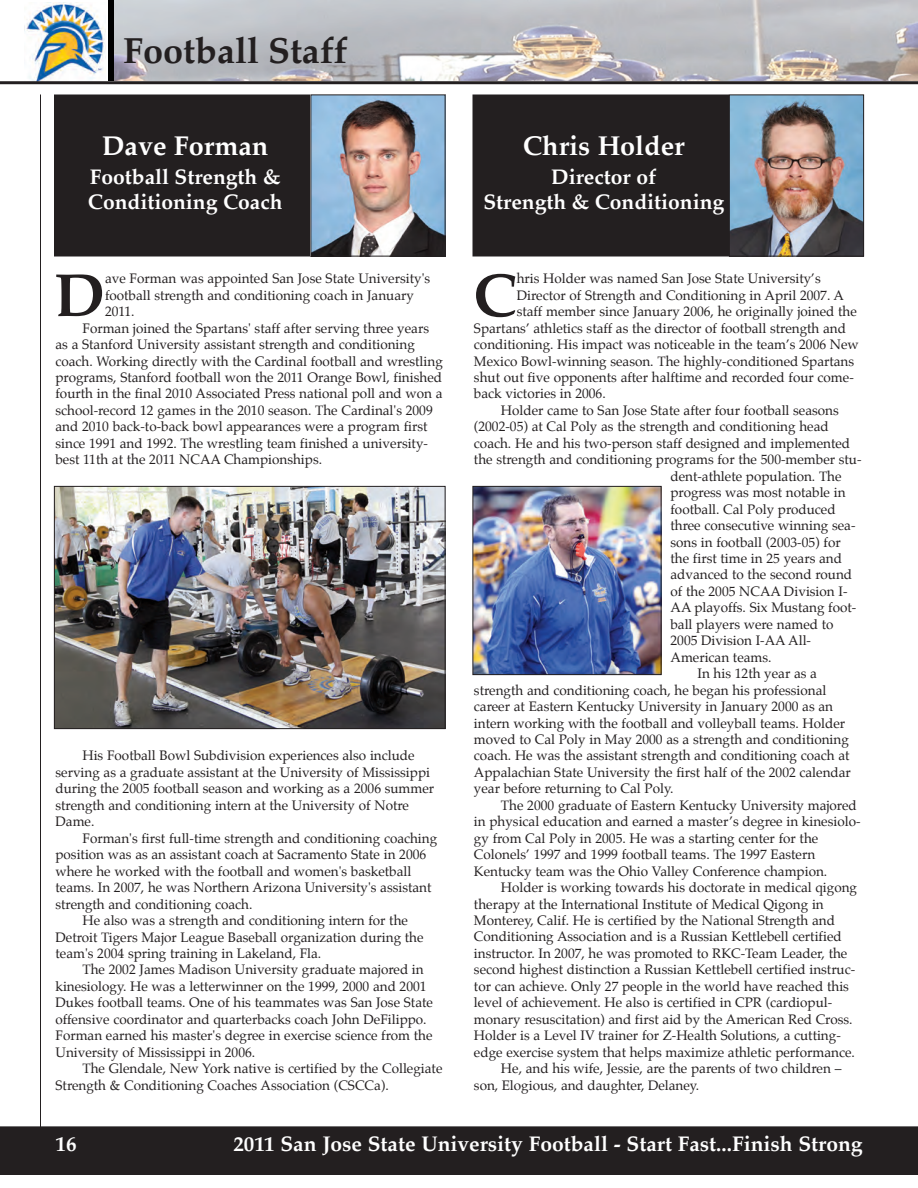
<style>
.page{position:relative;width:918px;height:1188px;background:#fff}
.page>*{position:absolute;margin:0;border:0;box-sizing:border-box;transform-origin:0 0}
.t1{font:700 60.9px "Palatino";color:#231f20}
.t2{font:700 36px "Palatino";color:#231f20}
.t3{font:700 27px "Palatino";color:#fff}
.t4{font:700 21px/25.7px "Palatino";color:#fff}
.t5{font:13.5px/16.5px "Palatino";color:#231f20}
</style>
<div class="page">
<div style="left:0;top:1127px;width:918px;height:47px;background:#231f20"></div>
<img style="left:114px;top:0;width:804px;height:81px">
<hr style="left:40px;top:94px;width:1px;height:1066px;background:#231f20">
<hr style="left:0;top:1126px;width:918px;height:1px;background:#231f20">
<div style="left:108px;top:0;width:6px;height:81px;background:#000"></div>
<img style="left:26px;top:3px;width:80px;height:78px">
<hr style="left:0;top:81px;width:918px;height:3px;background:#231f20">
<div style="left:56px;top:96px;width:388px;height:159px;background:#231f20"></div>
<div style="left:54px;top:94px;width:392px;height:162px;border:2px solid #231f20"></div>
<img style="left:312px;top:96px;width:132px;height:158px">
<div style="left:310px;top:94px;width:136px;height:162px;border:1px solid #231f20"></div>
<img style="left:56px;top:488px;width:388px;height:239px">
<div style="left:54px;top:486px;width:392px;height:243px;border:1px solid #231f20"></div>
<div style="left:474px;top:96px;width:388px;height:159px;background:#231f20"></div>
<div style="left:472px;top:94px;width:392px;height:162px;border:2px solid #231f20"></div>
<img style="left:731px;top:96px;width:131px;height:158px">
<div style="left:729px;top:94px;width:135px;height:162px;border:1px solid #231f20"></div>
<img style="left:474px;top:488px;width:186px;height:185px">
<div style="left:472px;top:486px;width:190px;height:189px;border:1px solid #231f20"></div>
<h2 class="t2" style="left:123px;top:33px;width:226px">Football Staff</h2>
<h3 class="t3" style="left:102px;top:133px;width:168px">Dave Forman</h3>
<h3 class="t4" style="left:88px;top:165px;width:196px">Football Strength &amp;<br>Conditioning Coach</h3>
<h1 class="t1" style="left:54px;top:266px;width:52px">D</h1>
<p class="t5" style="left:105px;top:271px;width:327px">ave Forman was appointed San Jose State University's</p>
<p class="t5" style="left:105px;top:288px;width:310px">football strength and conditioning coach in January</p>
<p class="t5" style="left:105px;top:304px;width:31px">2011.</p>
<p class="t5" style="left:82px;top:321px;width:348px">Forman joined the Spartans' staff after serving three years</p>
<p class="t5" style="left:55px;top:337px;width:361px">as a Stanford University assistant strength and conditioning</p>
<p class="t5" style="left:55px;top:354px;width:389px">coach. Working directly with the Cardinal football and wrestling</p>
<p class="t5" style="left:55px;top:370px;width:388px">programs, Stanford football won the 2011 Orange Bowl, finished</p>
<p class="t5" style="left:55px;top:387px;width:388px">fourth in the final 2010 Associated Press national poll and won a</p>
<p class="t5" style="left:55px;top:403px;width:379px">school-record 12 games in the 2010 season. The Cardinal's 2009</p>
<p class="t5" style="left:55px;top:419px;width:374px">and 2010 back-to-back bowl appearances were a program first</p>
<p class="t5" style="left:55px;top:436px;width:374px">since 1991 and 1992. The wrestling team finished a university-</p>
<p class="t5" style="left:55px;top:452px;width:268px">best 11th at the 2011 NCAA Championships.</p>
<p class="t5" style="left:55px;top:749px;width:380px;text-indent:27px">His Football Bowl Subdivision experiences also include serving as a graduate assistant at the University of Mississippi during the 2005 football season and working as a 2006 summer strength and conditioning intern at the University of Notre Dame.</p>
<p class="t5" style="left:82px;top:831px;width:356px">Forman's first full-time strength and conditioning coaching</p>
<p class="t5" style="left:55px;top:847px;width:372px">position was as an assistant coach at Sacramento State in 2006</p>
<p class="t5" style="left:55px;top:864px;width:357px">where he worked with the football and women's basketball</p>
<p class="t5" style="left:56px;top:880px;width:378px">teams. In 2007, he was Northern Arizona University's assistant</p>
<p class="t5" style="left:56px;top:897px;width:198px">strength and conditioning coach.</p>
<p class="t5" style="left:83px;top:913px;width:327px">He also was a strength and conditioning intern for the</p>
<p class="t5" style="left:56px;top:930px;width:370px">Detroit Tigers Major League Baseball organization during the</p>
<p class="t5" style="left:56px;top:946px;width:267px">team's 2004 spring training in Lakeland, Fla.</p>
<p class="t5" style="left:83px;top:962px;width:343px">The 2002 James Madison University graduate majored in</p>
<p class="t5" style="left:56px;top:979px;width:373px">kinesiology. He was a letterwinner on the 1999, 2000 and 2001</p>
<p class="t5" style="left:56px;top:995px;width:379px">Dukes football teams. One of his teammates was San Jose State</p>
<p class="t5" style="left:56px;top:1012px;width:373px">offensive coordinator and quarterbacks coach John DeFilippo.</p>
<p class="t5" style="left:56px;top:1028px;width:379px">Forman earned his master's degree in exercise science from the</p>
<p class="t5" style="left:56px;top:1045px;width:201px">University of Mississippi in 2006.</p>
<p class="t5" style="left:83px;top:1061px;width:361px">The Glendale, New York native is certified by the Collegiate</p>
<p class="t5" style="left:56px;top:1078px;width:335px">Strength &amp; Conditioning Coaches Association (CSCCa).</p>
<h3 class="t3" style="left:523px;top:133px;width:163px">Chris Holder</h3>
<h3 class="t4" style="left:483px;top:165px;width:242px;text-align:center">Director of<br>Strength &amp; Conditioning</h3>
<h1 class="t1" style="left:473px;top:266px;width:45px">C</h1>
<p class="t5" style="left:517px;top:271px;width:305px">hris Holder was named San Jose State University’s</p>
<p class="t5" style="left:517px;top:288px;width:329px">Director of Strength and Conditioning in April 2007. A</p>
<p class="t5" style="left:517px;top:304px;width:342px">staff member since January 2006, he originally joined the</p>
<p class="t5" style="left:474px;top:321px;width:374px">Spartans’ athletics staff as the director of football strength and</p>
<p class="t5" style="left:474px;top:337px;width:386px">conditioning. His impact was noticeable in the team’s 2006 New</p>
<p class="t5" style="left:474px;top:354px;width:382px">Mexico Bowl-winning season. The highly-conditioned Spartans</p>
<p class="t5" style="left:474px;top:370px;width:381px">shut out five opponents after halftime and recorded four come-</p>
<p class="t5" style="left:474px;top:387px;width:133px">back victories in 2006.</p>
<p class="t5" style="left:501px;top:403px;width:339px">Holder came to San Jose State after four football seasons</p>
<p class="t5" style="left:474px;top:419px;width:356px">(2002-05) at Cal Poly as the strength and conditioning head</p>
<p class="t5" style="left:474px;top:436px;width:378px">coach. He and his two-person staff designed and implemented</p>
<p class="t5" style="left:474px;top:452px;width:389px">the strength and conditioning programs for the 500-member stu-</p>
<p class="t5" style="left:671px;top:469px;width:173px">dent-athlete population. The</p>
<p class="t5" style="left:671px;top:485px;width:177px">progress was most notable in</p>
<p class="t5" style="left:671px;top:502px;width:167px">football. Cal Poly produced</p>
<p class="t5" style="left:671px;top:518px;width:187px">three consecutive winning sea-</p>
<p class="t5" style="left:671px;top:535px;width:172px">sons in football (2003-05) for</p>
<p class="t5" style="left:671px;top:551px;width:173px">the first time in 25 years and</p>
<p class="t5" style="left:671px;top:568px;width:183px">advanced to the second round</p>
<p class="t5" style="left:671px;top:584px;width:179px">of the 2005 NCAA Division I-</p>
<p class="t5" style="left:671px;top:600px;width:187px">AA playoffs. Six Mustang foot-</p>
<p class="t5" style="left:671px;top:617px;width:165px">ball players were named to</p>
<p class="t5" style="left:671px;top:633px;width:142px">2005 Division I-AA All-</p>
<p class="t5" style="left:671px;top:650px;width:103px">American teams.</p>
<p class="t5" style="left:698px;top:666px;width:121px">In his 12th year as a</p>
<p class="t5" style="left:474px;top:683px;width:354px">strength and conditioning coach, he began his professional</p>
<p class="t5" style="left:474px;top:699px;width:361px">career at Eastern Kentucky University in January 2000 as an</p>
<p class="t5" style="left:474px;top:716px;width:373px">intern working with the football and volleyball teams. Holder</p>
<p class="t5" style="left:474px;top:732px;width:376px">moved to Cal Poly in May 2000 as a strength and conditioning</p>
<p class="t5" style="left:474px;top:749px;width:377px">coach. He was the assistant strength and conditioning coach at</p>
<p class="t5" style="left:474px;top:765px;width:378px">Appalachian State University the first half of the 2002 calendar</p>
<p class="t5" style="left:474px;top:781px;width:201px">year before returning to Cal Poly.</p>
<p class="t5" style="left:501px;top:798px;width:357px">The 2000 graduate of Eastern Kentucky University majored</p>
<p class="t5" style="left:474px;top:814px;width:388px">in physical education and earned a master’s degree in kinesiolo-</p>
<p class="t5" style="left:474px;top:831px;width:346px">gy from Cal Poly in 2005. He was a starting center for the</p>
<p class="t5" style="left:474px;top:847px;width:343px">Colonels’ 1997 and 1999 football teams. The 1997 Eastern</p>
<p class="t5" style="left:474px;top:864px;width:355px">Kentucky team was the Ohio Valley Conference champion.</p>
<p class="t5" style="left:501px;top:880px;width:358px">Holder is working towards his doctorate in medical qigong</p>
<p class="t5" style="left:474px;top:897px;width:351px">therapy at the International Institute of Medical Qigong in</p>
<p class="t5" style="left:474px;top:913px;width:362px">Monterey, Calif. He is certified by the National Strength and</p>
<p class="t5" style="left:474px;top:930px;width:369px">Conditioning Association and is a Russian Kettlebell certified</p>
<p class="t5" style="left:474px;top:946px;width:375px">instructor. In 2007, he was promoted to RKC-Team Leader, the</p>
<p class="t5" style="left:474px;top:962px;width:383px">second highest distinction a Russian Kettlebell certified instruc-</p>
<p class="t5" style="left:474px;top:979px;width:377px">tor can achieve. Only 27 people in the world have reached this</p>
<p class="t5" style="left:474px;top:995px;width:360px">level of achievement. He also is certified in CPR (cardiopul-</p>
<p class="t5" style="left:474px;top:1012px;width:380px">monary resuscitation) and first aid by the American Red Cross.</p>
<p class="t5" style="left:474px;top:1028px;width:368px">Holder is a Level IV trainer for Z-Health Solutions, a cutting-</p>
<p class="t5" style="left:474px;top:1045px;width:382px">edge exercise system that helps maximize athletic performance.</p>
<p class="t5" style="left:501px;top:1061px;width:342px">He, and his wife, Jessie, are the parents of two children –</p>
<p class="t5" style="left:474px;top:1078px;width:227px">son, Elogious, and daughter, Delaney.</p>
<h3 class="t4" style="left:56px;top:1132px;width:22px">16</h3>
<h3 class="t4" style="left:233px;top:1132px;width:631px">2011 San Jose State University Football - Start Fast...Finish Strong</h3>
</div>
